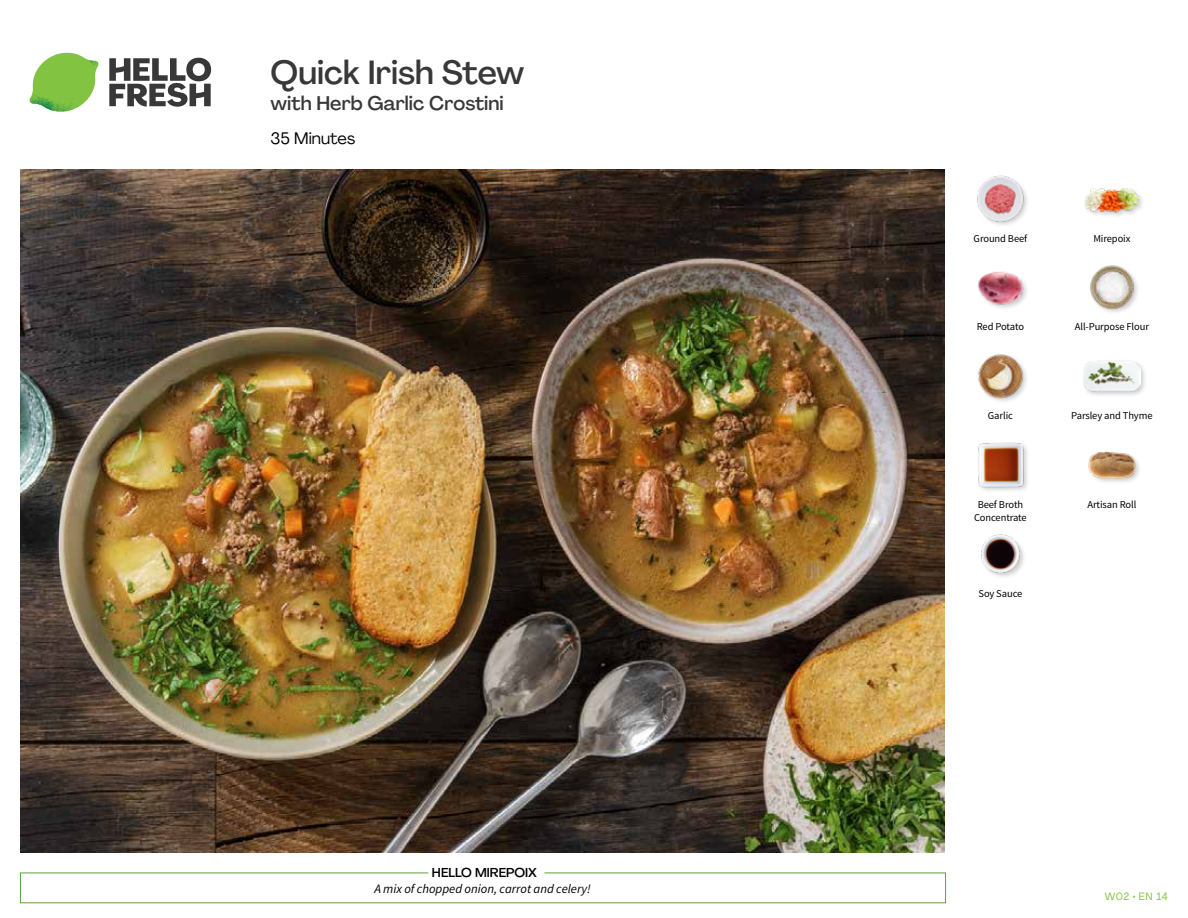
<style>
.page{position:relative;width:1188px;height:918px;background:#fff}
.page>*{position:absolute;margin:0;border:0;box-sizing:border-box;transform-origin:0 0}
.t1{font:500 33px "Agrandir";letter-spacing:-.005em;color:#383839}
.t2{font:500 19.5px "Agrandir";color:#383839}
.t3{font:16.5px "Agrandir";color:#000}
.t4{font:italic 12.75px "Source Sans Pro";color:#000}
.t5{font:500 12.75px "Agrandir";color:#000}
.t6{font:10.5px "Source Sans Pro";letter-spacing:-.01em;color:#000}
.t7{font:10.5px "Agrandir";letter-spacing:.05em;color:#82c341}
</style>
<div class="page">
<svg style="left:109px;top:57px;width:102px;height:50px"></svg>
<svg style="left:34px;top:53px;width:62px;height:40px"></svg>
<img style="left:67px;top:53px;width:32px;height:26px">
<img style="left:33px;top:75px;width:59px;height:11px">
<img style="left:29px;top:79px;width:61px;height:33px">
<img style="left:65px;top:86px;width:27px;height:25px">
<div style="left:20px;top:873px;width:926px;height:30px;border:1px solid #609f43"></div>
<div style="left:428px;top:865px;width:116px;height:15px;background:#fff"></div>
<img style="left:21px;top:170px;width:924px;height:682px">
<img style="left:981px;top:534px;width:43px;height:43px">
<div style="left:1088px;top:451px;width:54px;height:34px;background:#000;opacity:.2"></div>
<img style="left:1088px;top:451px;width:49px;height:34px">
<img style="left:978px;top:442px;width:50px;height:49px">
<div style="left:1082px;top:360px;width:65px;height:38px;background:#000;opacity:.2"></div>
<img style="left:1083px;top:360px;width:58px;height:38px">
<img style="left:978px;top:354px;width:49px;height:48px">
<img style="left:1090px;top:265px;width:48px;height:47px">
<img style="left:977px;top:271px;width:50px;height:37px">
<img style="left:1084px;top:188px;width:57px;height:28px">
<img style="left:977px;top:175px;width:50px;height:50px">
<h1 class="t1" style="left:271px;top:52px;width:255px">Quick Irish Stew</h1>
<h2 class="t2" style="left:271px;top:91px;width:235px">with Herb Garlic Crostini</h2>
<h3 class="t3" style="left:271px;top:128px;width:86px">35 Minutes</h3>
<p class="t5" style="left:432px;top:864px;width:106px">HELLO MIREPOIX</p>
<p class="t4" style="left:374px;top:881px;width:218px">A mix of chopped onion, carrot and celery!</p>
<p class="t6" style="left:974px;top:232px;width:55px">Ground Beef</p>
<p class="t6" style="left:1093px;top:232px;width:39px">Mirepoix</p>
<p class="t6" style="left:977px;top:320px;width:49px">Red Potato</p>
<p class="t6" style="left:1075px;top:320px;width:76px">All-Purpose Flour</p>
<p class="t6" style="left:988px;top:409px;width:27px">Garlic</p>
<p class="t6" style="left:1071px;top:409px;width:83px">Parsley and Thyme</p>
<p class="t6" style="left:978px;top:498px;width:47px">Beef Broth</p>
<p class="t6" style="left:1087px;top:498px;width:50px">Artisan Roll</p>
<p class="t6" style="left:974px;top:511px;width:54px">Concentrate</p>
<p class="t6" style="left:979px;top:587px;width:45px">Soy Sauce</p>
<p class="t7" style="left:1105px;top:890px;width:65px">W02 • EN 14</p>
</div>
